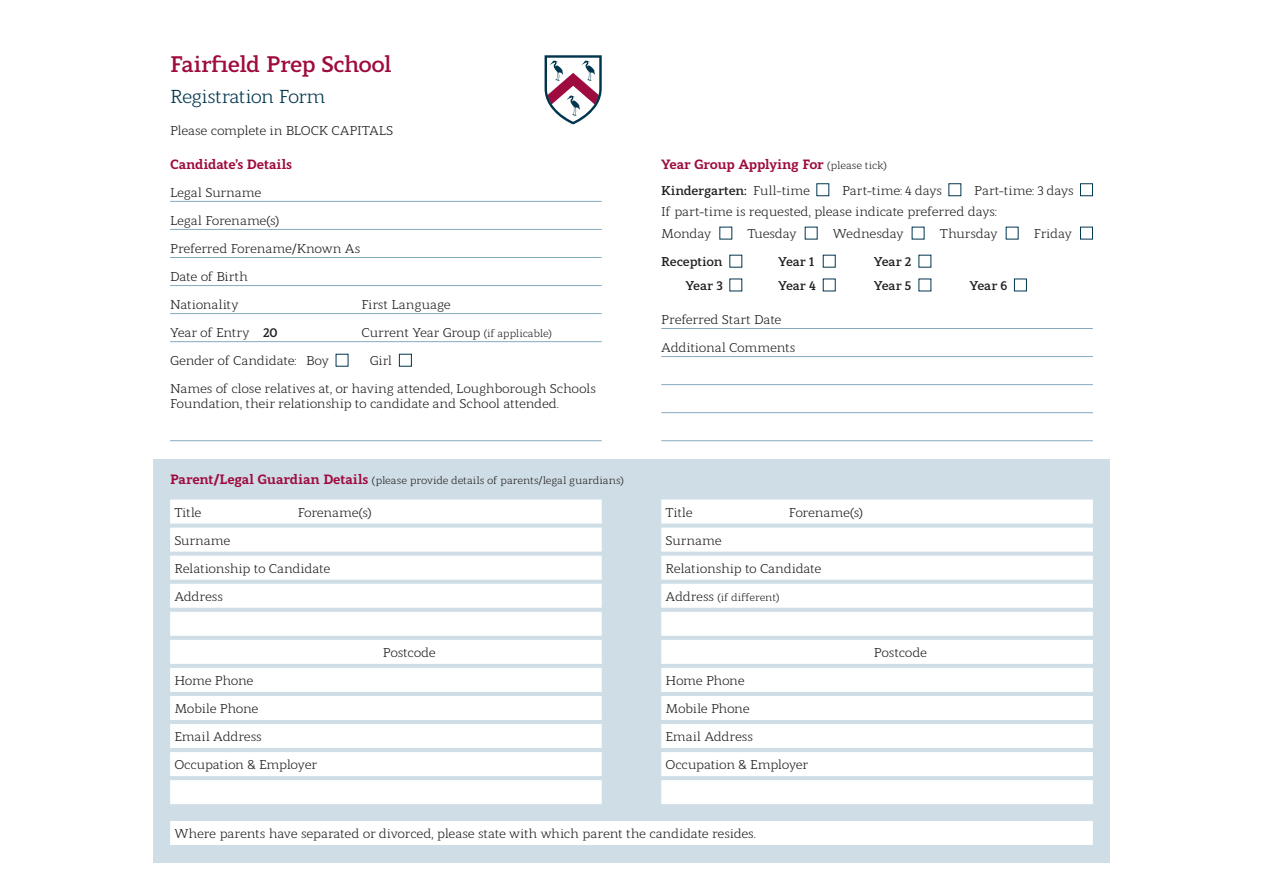
<style>
.page{position:relative;width:1263px;height:893px;background:#fff}
.page>*{position:absolute;margin:0;border:0;box-sizing:border-box;transform-origin:0 0}
.Header_-_Info_book{font:700 22.5px "Modum";letter-spacing:-.035em;color:#9e0b3f}
.Subhead_B_-_Info_boo{font:18.75px "Modum";letter-spacing:-.04em;color:#00364d}
.Form_-_sub_head{font:800 13.5px "Modum";letter-spacing:-.02em;color:#9e0b3f}
.Form_-_line_under{font:12.75px "Modum";letter-spacing:-.025em;color:#231f20}
.Form_-_no_line_under{font:12.75px/15.3px "Modum";letter-spacing:-.025em;color:#231f20}
.Form_-_no_line_under-2{font:700 12.75px "Modum";letter-spacing:-.015em;color:#231f20}
.Form_-_sub_head-2{font:10.5px "Modum";letter-spacing:-.015em;color:#231f20}
.Form_-_line_under-2{font:10.5px "Modum";letter-spacing:-.015em;color:#231f20}
.s1{font-weight:700}
.s2{font-size:10.5px}
.s3{font-weight:800;font-size:13.5px;color:#9e0b3f}
.s4{font-weight:400;font-size:10.5px;color:#231f20}
.s5{font-weight:400}
.s6{font-size:12.75px}
</style>
<div class="page">
<hr style="left:170px;top:201px;width:432px;height:1px;background:#84abbd">
<hr style="left:170px;top:229px;width:432px;height:1px;background:#84abbd">
<hr style="left:170px;top:257px;width:432px;height:1px;background:#84abbd">
<hr style="left:170px;top:285px;width:432px;height:1px;background:#84abbd">
<hr style="left:170px;top:313px;width:432px;height:1px;background:#84abbd">
<hr style="left:170px;top:341px;width:432px;height:1px;background:#84abbd">
<hr style="left:170px;top:440px;width:432px;height:1px;background:#84abbd">
<div style="left:399px;top:354px;width:13px;height:13px;border:1px solid #00364d"></div>
<hr style="left:661px;top:328px;width:432px;height:1px;background:#84abbd">
<hr style="left:661px;top:356px;width:432px;height:1px;background:#84abbd">
<hr style="left:661px;top:384px;width:432px;height:1px;background:#84abbd">
<hr style="left:661px;top:412px;width:432px;height:1px;background:#84abbd">
<hr style="left:661px;top:440px;width:432px;height:1px;background:#84abbd">
<div style="left:1080px;top:183px;width:13px;height:13px;border:1px solid #00364d"></div>
<div style="left:1080px;top:227px;width:13px;height:12px;border:1px solid #00364d"></div>
<div style="left:1014px;top:279px;width:13px;height:12px;border:1px solid #00364d"></div>
<div style="left:153px;top:459px;width:957px;height:404px;background:#cfdee6"></div>
<div style="left:170px;top:500px;width:432px;height:24px;background:#fff"></div>
<div style="left:170px;top:528px;width:432px;height:24px;background:#fff"></div>
<div style="left:170px;top:556px;width:432px;height:24px;background:#fff"></div>
<div style="left:170px;top:584px;width:432px;height:24px;background:#fff"></div>
<div style="left:170px;top:612px;width:432px;height:24px;background:#fff"></div>
<div style="left:170px;top:640px;width:432px;height:24px;background:#fff"></div>
<div style="left:170px;top:668px;width:432px;height:24px;background:#fff"></div>
<div style="left:170px;top:696px;width:432px;height:24px;background:#fff"></div>
<div style="left:170px;top:724px;width:432px;height:24px;background:#fff"></div>
<div style="left:170px;top:752px;width:432px;height:24px;background:#fff"></div>
<div style="left:170px;top:780px;width:432px;height:24px;background:#fff"></div>
<div style="left:661px;top:500px;width:432px;height:24px;background:#fff"></div>
<div style="left:661px;top:528px;width:432px;height:24px;background:#fff"></div>
<div style="left:661px;top:556px;width:432px;height:24px;background:#fff"></div>
<div style="left:661px;top:584px;width:432px;height:24px;background:#fff"></div>
<div style="left:661px;top:612px;width:432px;height:24px;background:#fff"></div>
<div style="left:661px;top:640px;width:432px;height:24px;background:#fff"></div>
<div style="left:661px;top:668px;width:432px;height:24px;background:#fff"></div>
<div style="left:661px;top:696px;width:432px;height:24px;background:#fff"></div>
<div style="left:661px;top:724px;width:432px;height:24px;background:#fff"></div>
<div style="left:661px;top:752px;width:432px;height:24px;background:#fff"></div>
<div style="left:661px;top:780px;width:432px;height:24px;background:#fff"></div>
<div style="left:170px;top:821px;width:923px;height:24px;background:#fff"></div>
<svg style="left:545px;top:55px;width:57px;height:69px"></svg>
<p class="Header_-_Info_book" style="left:170px;top:46px;width:223px">Fairfield Prep School</p>
<p class="Subhead_B_-_Info_boo" style="left:170px;top:82px;width:157px">Registration Form</p>
<p class="Form_-_no_line_under" style="left:170px;top:122px;width:225px">Please complete in BLOCK CAPITALS</p>
<p class="Form_-_sub_head" style="left:170px;top:153px;width:124px">Candidate’s Details</p>
<p class="Form_-_line_under" style="left:170px;top:183px;width:93px">Legal Surname</p>
<p class="Form_-_line_under" style="left:170px;top:211px;width:111px">Legal Forename(s)</p>
<p class="Form_-_line_under" style="left:170px;top:239px;width:192px">Preferred Forename/Known As</p>
<p class="Form_-_line_under" style="left:170px;top:267px;width:79px">Date of Birth</p>
<p class="Form_-_line_under" style="left:170px;top:295px;width:70px">Nationality</p>
<p class="Form_-_line_under" style="left:361px;top:295px;width:91px">First Language</p>
<p class="Form_-_line_under" style="left:170px;top:323px;width:109px">Year of Entry <span class="s1">20</span></p>
<p class="Form_-_line_under" style="left:361px;top:323px;width:192px">Current Year Group <span class="s2">(if applicable)</span></p>
<p class="Form_-_no_line_under" style="left:170px;top:352px;width:160px">Gender of Candidate: Boy</p>
<p class="Form_-_no_line_under" style="left:370px;top:352px;width:24px">Girl</p>
<p class="Form_-_no_line_under" style="left:170px;top:379px;width:427px">Names of close relatives at, or having attended, Loughborough Schools<br>Foundation, their relationship to candidate and School attended.</p>
<p class="Form_-_sub_head-2" style="left:170px;top:473px;width:455px"><span class="s3">Parent/Legal Guardian Details</span> (please provide details of parents/legal guardians)</p>
<p class="Form_-_line_under" style="left:174px;top:502px;width:29px">Title</p>
<p class="Form_-_line_under" style="left:298px;top:502px;width:76px">Forename(s)</p>
<p class="Form_-_line_under" style="left:174px;top:530px;width:58px">Surname</p>
<p class="Form_-_line_under" style="left:174px;top:558px;width:158px">Relationship to Candidate</p>
<p class="Form_-_line_under" style="left:174px;top:586px;width:50px">Address</p>
<p class="Form_-_line_under" style="left:174px;top:671px;width:81px">Home Phone</p>
<p class="Form_-_line_under" style="left:174px;top:699px;width:86px">Mobile Phone</p>
<p class="Form_-_line_under" style="left:174px;top:727px;width:89px">Email Address</p>
<p class="Form_-_line_under" style="left:174px;top:755px;width:144px">Occupation &amp; Employer</p>
<p class="Form_-_line_under" style="left:383px;top:643px;width:55px">Postcode</p>
<p class="Form_-_sub_head" style="left:661px;top:153px;width:227px">Year Group Applying For <span class="s4">(please tick)</span></p>
<p class="Form_-_no_line_under-2" style="left:661px;top:180px;width:150px">Kindergarten: <span class="s5">Full-time</span></p>
<p class="Form_-_no_line_under" style="left:842px;top:181px;width:101px">Part-time: 4 days</p>
<p class="Form_-_no_line_under" style="left:974px;top:181px;width:101px">Part-time: 3 days</p>
<p class="Form_-_no_line_under" style="left:661px;top:203px;width:337px">If part-time is requested, please indicate preferred days:</p>
<p class="Form_-_no_line_under" style="left:661px;top:225px;width:52px">Monday</p>
<p class="Form_-_no_line_under" style="left:748px;top:225px;width:51px">Tuesday</p>
<p class="Form_-_no_line_under" style="left:833px;top:225px;width:72px">Wednesday</p>
<p class="Form_-_no_line_under" style="left:940px;top:225px;width:59px">Thursday</p>
<p class="Form_-_no_line_under" style="left:1034px;top:225px;width:39px">Friday</p>
<p class="Form_-_no_line_under-2" style="left:661px;top:251px;width:63px">Reception</p>
<p class="Form_-_no_line_under-2" style="left:778px;top:251px;width:37px">Year 1</p>
<p class="Form_-_no_line_under-2" style="left:874px;top:251px;width:39px">Year 2</p>
<p class="Form_-_no_line_under-2" style="left:685px;top:275px;width:39px">Year 3</p>
<p class="Form_-_no_line_under-2" style="left:778px;top:275px;width:39px">Year 4</p>
<p class="Form_-_no_line_under-2" style="left:874px;top:275px;width:39px">Year 5</p>
<p class="Form_-_no_line_under-2" style="left:969px;top:275px;width:39px">Year 6</p>
<p class="Form_-_line_under" style="left:661px;top:310px;width:122px">Preferred Start Date</p>
<p class="Form_-_line_under" style="left:661px;top:338px;width:136px">Additional Comments</p>
<p class="Form_-_line_under" style="left:665px;top:502px;width:29px">Title</p>
<p class="Form_-_line_under" style="left:789px;top:502px;width:76px">Forename(s)</p>
<p class="Form_-_line_under" style="left:665px;top:530px;width:58px">Surname</p>
<p class="Form_-_line_under" style="left:665px;top:558px;width:158px">Relationship to Candidate</p>
<p class="Form_-_line_under-2" style="left:665px;top:589px;width:115px"><span class="s6">Address</span> (if different)</p>
<p class="Form_-_line_under" style="left:665px;top:671px;width:81px">Home Phone</p>
<p class="Form_-_line_under" style="left:665px;top:699px;width:86px">Mobile Phone</p>
<p class="Form_-_line_under" style="left:665px;top:727px;width:89px">Email Address</p>
<p class="Form_-_line_under" style="left:665px;top:755px;width:144px">Occupation &amp; Employer</p>
<p class="Form_-_line_under" style="left:874px;top:643px;width:55px">Postcode</p>
<p class="Form_-_line_under" style="left:174px;top:824px;width:583px">Where parents have separated or divorced, please state with which parent the candidate resides.</p>
</div>
